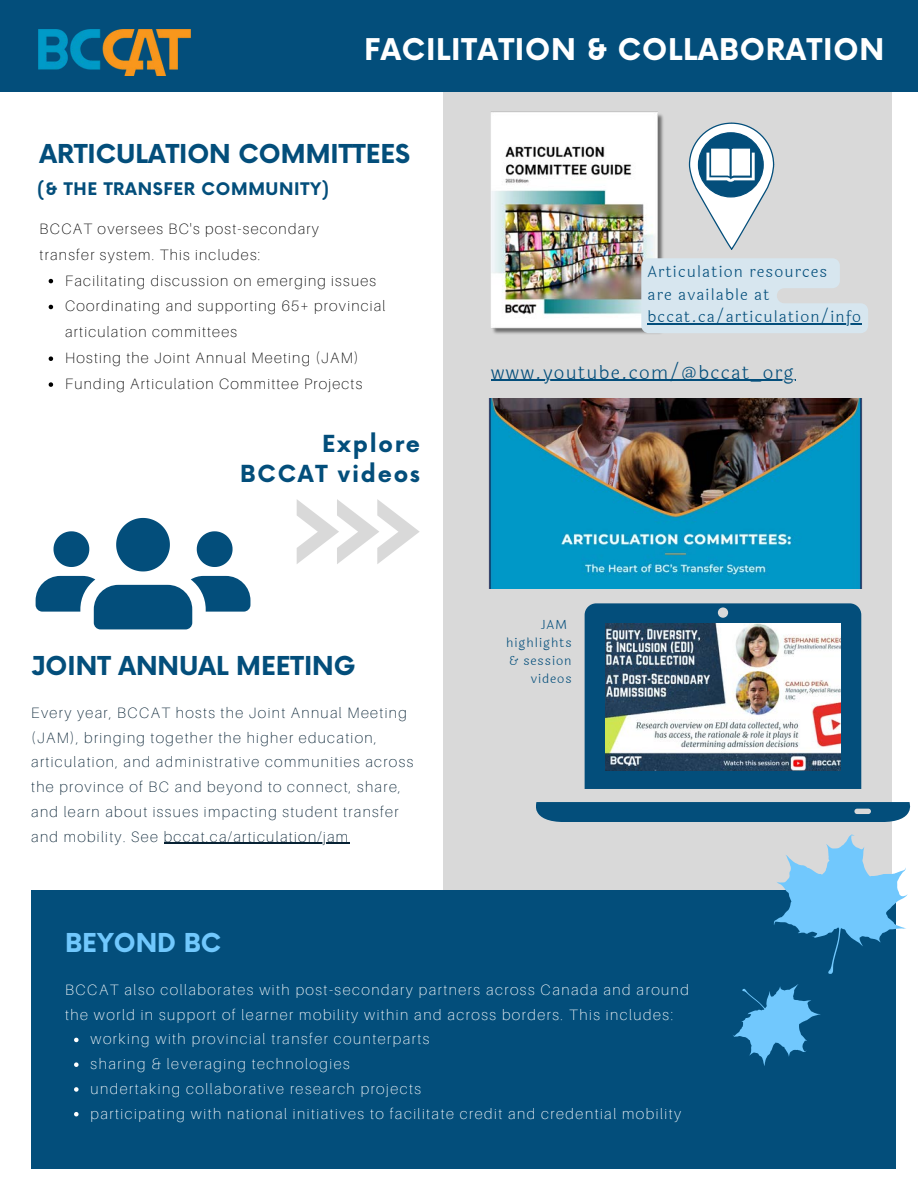
<style>
.page{position:relative;width:918px;height:1188px;background:#fff}
.page>*{position:absolute;margin:0;border:0;box-sizing:border-box;transform-origin:0 0}
.t1{font:700 29.25px "Now";letter-spacing:.025em;color:#fff}
.t2{font:700 25.35px "Now";color:#034e7b}
.t3{font:700 25.35px "Now";color:#71c8fd}
.t4{font:700 22.95px/30.3px "Now";letter-spacing:.075em;color:#034e7b;text-align:right}
.t5{font:300 18.75px "Laila";letter-spacing:.075em;color:#034e7b}
.t6{font:700 16.95px "Now";letter-spacing:.04em;color:#034e7b}
.t7{font:300 15.75px/22.5px "Laila";letter-spacing:.075em;color:#034e7b}
.t8{font:100 15px/24.8px "Aileron";letter-spacing:.1em;color:#fff}
.t9{font:100 15px/24.8px "Aileron";letter-spacing:.09em;color:#062133}
.t10{font:100 15px/25.8px "Aileron";letter-spacing:.085em;color:#000}
.t11{font:300 12.75px "Laila";letter-spacing:.075em;color:#034e7b}
</style>
<div class="page">
<div style="left:443px;top:92px;width:449px;height:798px;background:#d9d9d9"></div>
<div style="left:31px;top:890px;width:865px;height:278px;background:#034e7b"></div>
<div style="left:0;top:0;width:918px;height:92px;background:#034e7b"></div>
<img style="left:38px;top:29px;width:152px;height:46px">
<img style="left:489px;top:399px;width:373px;height:190px">
<svg style="left:36px;top:518px;width:214px;height:111px"></svg>
<img style="left:491px;top:111px;width:172px;height:223px">
<svg style="left:536px;top:603px;width:374px;height:219px"></svg>
<img style="left:606px;top:624px;width:234px;height:147px">
<svg style="left:733px;top:835px;width:175px;height:231px"></svg>
<svg style="left:689px;top:123px;width:85px;height:127px"></svg>
<svg style="left:297px;top:499px;width:123px;height:65px"></svg>
<svg style="left:74px;top:1038px;width:5px;height:4px"></svg>
<svg style="left:74px;top:1062px;width:5px;height:5px"></svg>
<svg style="left:74px;top:1087px;width:5px;height:5px"></svg>
<svg style="left:74px;top:1112px;width:5px;height:4px"></svg>
<hr style="left:164px;top:843px;width:186px;height:1px;background:#062133">
<svg style="left:49px;top:279px;width:4px;height:4px"></svg>
<svg style="left:49px;top:305px;width:4px;height:4px"></svg>
<svg style="left:49px;top:356px;width:4px;height:5px"></svg>
<svg style="left:49px;top:382px;width:4px;height:5px"></svg>
<svg style="left:641px;top:258px;width:227px;height:75px;background:#d4e2ea"></svg>
<hr style="left:648px;top:323px;width:214px;height:1px;background:#034e7b">
<hr style="left:491px;top:380px;width:304px;height:1px;background:#034e7b">
<p class="t1" style="left:364px;top:34px;width:522px">FACILITATION &amp; COLLABORATION</p>
<p class="t2" style="left:40px;top:140px;width:372px">ARTICULATION COMMITTEES</p>
<p class="t6" style="left:37px;top:180px;width:294px">(&amp; THE TRANSFER COMMUNITY)</p>
<p class="t10" style="left:40px;top:215px;width:281px">BCCAT oversees BC's post-secondary</p>
<p class="t10" style="left:40px;top:241px;width:222px">transfer system. This includes:</p>
<p class="t10" style="left:65px;top:267px;width:313px">Facilitating discussion on emerging issues</p>
<p class="t10" style="left:65px;top:293px;width:322px">Coordinating and supporting 65+ provincial articulation committees</p>
<p class="t10" style="left:65px;top:345px;width:295px">Hosting the Joint Annual Meeting (JAM)</p>
<p class="t10" style="left:65px;top:371px;width:299px">Funding Articulation Committee Projects</p>
<p class="t4" style="left:240px;top:429px;width:181px">Explore<br>BCCAT videos</p>
<p class="t2" style="left:31px;top:652px;width:326px">JOINT ANNUAL MEETING</p>
<p class="t9" style="left:31px;top:700px;width:384px">Every year, BCCAT hosts the Joint Annual Meeting (JAM), bringing together the higher education, articulation, and administrative communities across the province of BC and beyond to connect, share, and learn about issues impacting student transfer and mobility. See bccat.ca/articulation/jam</p>
<p class="t3" style="left:65px;top:930px;width:158px">BEYOND BC</p>
<p class="t7" style="left:648px;top:261px;width:181px">Articulation resources</p>
<p class="t7" style="left:648px;top:283px;width:215px">are available at bccat.ca/articulation/info</p>
<p class="t5" style="left:491px;top:358px;width:305px">www.youtube.com/@bccat_org</p>
<p class="t11" style="left:541px;top:615px;width:28px">JAM</p>
<p class="t11" style="left:506px;top:633px;width:67px">highlights</p>
<p class="t11" style="left:509px;top:651px;width:64px">&amp; session</p>
<p class="t11" style="left:531px;top:669px;width:42px">videos</p>
<p class="t8" style="left:65px;top:977px;width:626px">BCCAT also collaborates with post-secondary partners across Canada and around the world in support of learner mobility within and across borders. This includes:</p>
<p class="t8" style="left:91px;top:1027px;width:340px">working with provincial transfer counterparts</p>
<p class="t8" style="left:91px;top:1051px;width:261px">sharing &amp; leveraging technologies</p>
<p class="t8" style="left:91px;top:1076px;width:332px">undertaking collaborative research projects</p>
<p class="t8" style="left:91px;top:1101px;width:592px">participating with national initiatives to facilitate credit and credential mobility</p>
</div>
